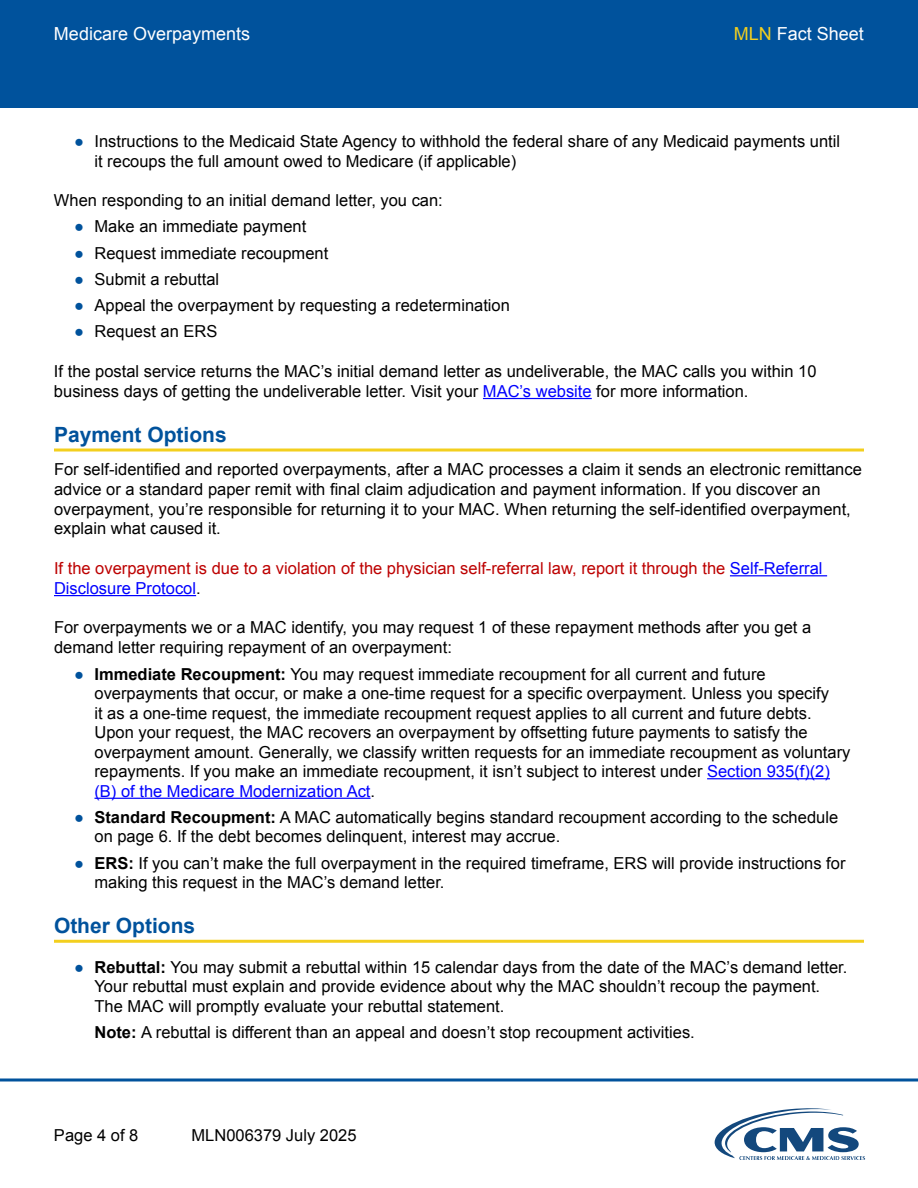
<style>
.page{position:relative;width:918px;height:1188px;background:#fff}
.page>*{position:absolute;margin:0;border:0;box-sizing:border-box;transform-origin:0 0}
.t1{font:700 21px "Arial";color:#00529c}
.t2{font:18px "Arial";color:#fff}
.t3{font:16.5px/19.5px "Arial";color:#000}
.t4{font:16.5px/19.8px "Arial";color:#bd0000}
.s1{color:#f3cf1e}
.s2{color:#00529c}
.s3{color:#00f}
.s4{color:#000}
.s5{font-weight:700}
</style>
<div class="page">
<div style="left:0;top:0;width:918px;height:108px;background:#00529c"></div>
<svg style="left:714px;top:1108px;width:151px;height:52px"></svg>
<svg style="left:0;top:1078px;width:918px;height:4px;background:#3f7db4"></svg>
<hr style="left:483px;top:398px;width:109px;height:1px;background:#00f">
<hr style="left:54px;top:449px;width:810px;height:3px;background:#f3cf1e">
<hr style="left:730px;top:575px;width:97px;height:1px;background:#00f">
<hr style="left:54px;top:595px;width:142px;height:1px;background:#00f">
<hr style="left:707px;top:778px;width:123px;height:1px;background:#00f">
<hr style="left:94px;top:798px;width:277px;height:1px;background:#00f">
<hr style="left:54px;top:940px;width:810px;height:3px;background:#f3cf1e">
<p class="t2" style="left:54px;top:22px;width:198px">Medicare Overpayments</p>
<p class="t2" style="left:734px;top:22px;width:132px"><span class="s1">MLN</span> Fact Sheet</p>
<p class="t3" style="left:94px;top:132px;width:747px;text-indent:-20px"><span class="s2">●</span> Instructions to the Medicaid State Agency to withhold the federal share of any Medicaid payments until it recoups the full amount owed to Medicare (if applicable)</p>
<p class="t3" style="left:54px;top:191px;width:390px">When responding to an initial demand letter, you can:</p>
<p class="t3" style="left:74px;top:217px;width:234px"><span class="s2">●</span> Make an immediate payment</p>
<p class="t3" style="left:74px;top:243px;width:256px"><span class="s2">●</span> Request immediate recoupment</p>
<p class="t3" style="left:74px;top:269px;width:146px"><span class="s2">●</span> Submit a rebuttal</p>
<p class="t3" style="left:74px;top:296px;width:437px"><span class="s2">●</span> Appeal the overpayment by requesting a redetermination</p>
<p class="t3" style="left:74px;top:322px;width:145px"><span class="s2">●</span> Request an ERS</p>
<p class="t3" style="left:54px;top:361px;width:764px">If the postal service returns the MAC’s initial demand letter as undeliverable, the MAC calls you within 10 business days of getting the undeliverable letter. Visit your <span class="s3">MAC’s website</span> for more information.</p>
<h1 class="t1" style="left:54px;top:420px;width:174px">Payment Options</h1>
<p class="t3" style="left:54px;top:460px;width:809px">For self-identified and reported overpayments, after a MAC processes a claim it sends an electronic remittance advice or a standard paper remit with final claim adjudication and payment information. If you discover an overpayment, you’re responsible for returning it to your MAC. When returning the self-identified overpayment, explain what caused it.</p>
<p class="t4" style="left:54px;top:559px;width:770px">If the overpayment is due to a violation of the physician self-referral law, report it through the <span class="s3">Self-Referral<br>Disclosure Protocol</span><span class="s4">.</span></p>
<p class="t3" style="left:54px;top:618px;width:759px">For overpayments we or a MAC identify, you may request 1 of these repayment methods after you get a demand letter requiring repayment of an overpayment:</p>
<p class="t3" style="left:94px;top:664px;width:758px;text-indent:-20px"><span class="s2">●</span> <span class="s5">Immediate Recoupment:</span> You may request immediate recoupment for all current and future overpayments that occur, or make a one-time request for a specific overpayment. Unless you specify<br>it as a one-time request, the immediate recoupment request applies to all current and future debts.<br>Upon your request, the MAC recovers an overpayment by offsetting future payments to satisfy the overpayment amount. Generally, we classify written requests for an immediate recoupment as voluntary repayments. If you make an immediate recoupment, it isn’t subject to interest under <span class="s3">Section 935(f)(2) (B) of the Medicare Modernization Act</span>.</p>
<p class="t3" style="left:94px;top:807px;width:745px;text-indent:-20px"><span class="s2">●</span> <span class="s5">Standard Recoupment:</span> A MAC automatically begins standard recoupment according to the schedule on page 6. If the debt becomes delinquent, interest may accrue.</p>
<p class="t3" style="left:94px;top:853px;width:753px;text-indent:-20px"><span class="s2">●</span> <span class="s5">ERS:</span> If you can’t make the full overpayment in the required timeframe, ERS will provide instructions for making this request in the MAC’s demand letter.</p>
<h1 class="t1" style="left:54px;top:912px;width:143px">Other Options</h1>
<p class="t3" style="left:94px;top:957px;width:754px;text-indent:-20px"><span class="s2">●</span> <span class="s5">Rebuttal:</span> You may submit a rebuttal within 15 calendar days from the date of the MAC’s demand letter.<br>Your rebuttal must explain and provide evidence about why the MAC shouldn’t recoup the payment.<br>The MAC will promptly evaluate your rebuttal statement.</p>
<p class="t3" style="left:94px;top:1023px;width:602px"><span class="s5">Note:</span> A rebuttal is different than an appeal and doesn’t stop recoupment activities.</p>
<p class="t3" style="left:54px;top:1125px;width:86px">Page 4 of 8</p>
<p class="t3" style="left:192px;top:1125px;width:167px">MLN006379 July 2025</p>
</div>
